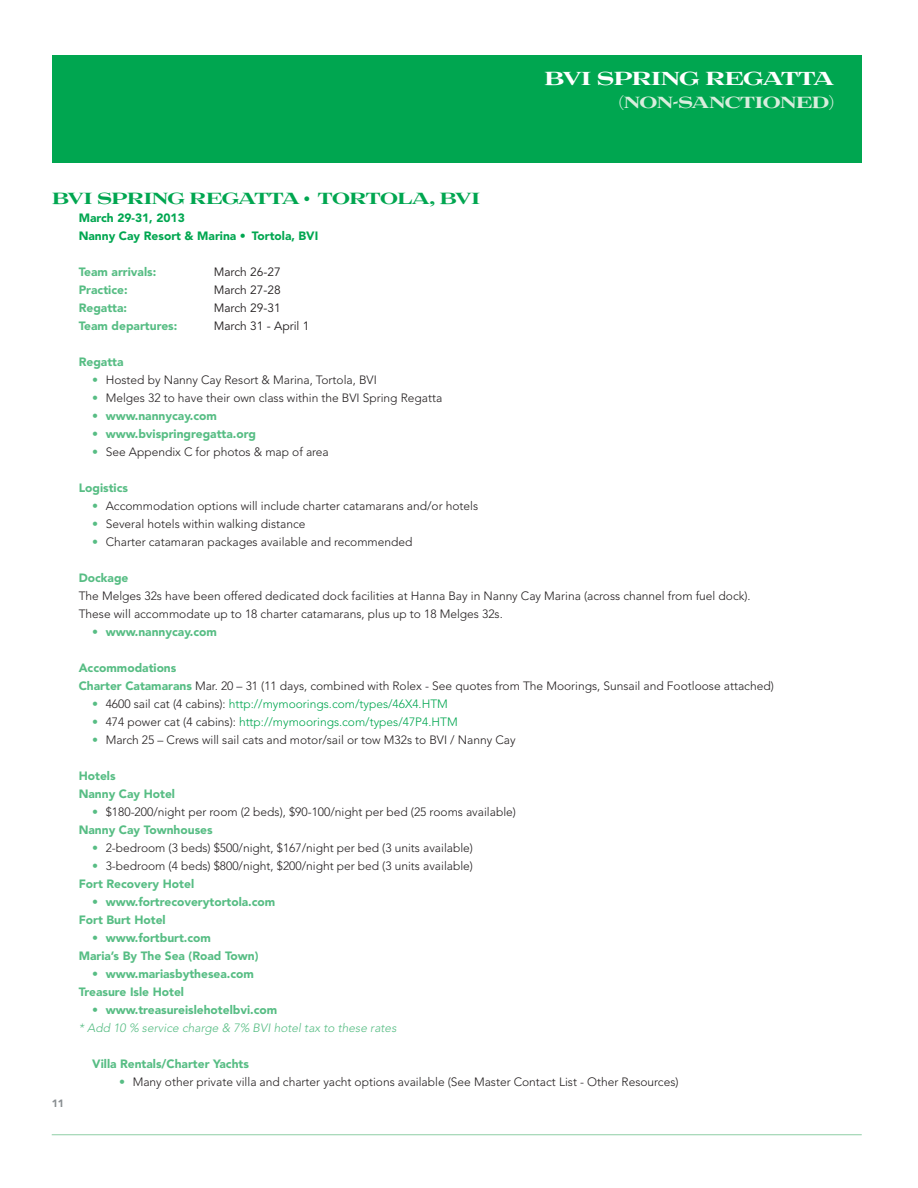
<style>
.page{position:relative;width:918px;height:1188px;background:#fff}
.page>*{position:absolute;margin:0;border:0;box-sizing:border-box;transform-origin:0 0}
.t1{font:21px "Luxury Diamond";letter-spacing:-.05em;color:#fff}
.t2{font:18px "Luxury Diamond";letter-spacing:-.06em;color:#00a650}
.t3{font:18px "Luxury Diamond";letter-spacing:-.065em;color:#d8eddd}
.t4{font:300 12px/18px "Avenir";color:#231f20}
.t5{font:900 12px/18px "Avenir";color:#57bd84}
.t6{font:300 12px "Avenir";color:#00a650}
.t7{font:900 12px/18px "Avenir";color:#00a650}
.t8{font:300 12px "Avenir";color:#57bd84}
.t9{font:12px "Avenir";color:#231f20}
.t10{font:900 10.5px "Avenir";color:#888d90}
.s1{color:#57bd84}
.s2{font-weight:900;color:#57bd84}
.s3{color:#231f20}
</style>
<div class="page">
<hr style="left:52px;top:1134px;width:810px;height:1px;background:#8fcea5">
<div style="left:52px;top:55px;width:810px;height:108px;background:#00a650"></div>
<h1 class="t1" style="left:544px;top:68px;width:292px">BVI SPRING REGATTA</h1>
<h2 class="t3" style="left:618px;top:93px;width:218px">(NON-SANCTIONED)</h2>
<h2 class="t2" style="left:52px;top:189px;width:430px">BVI SPRING REGATTA • TORTOLA, BVI</h2>
<p class="t7" style="left:79px;top:209px;width:241px">March 29-31, 2013<br>Nanny Cay Resort &amp; Marina • Tortola, BVI</p>
<p class="t5" style="left:79px;top:263px;width:79px">Team arrivals:</p>
<p class="t9" style="left:214px;top:265px;width:69px">March 26-27</p>
<p class="t5" style="left:79px;top:281px;width:50px">Practice:</p>
<p class="t9" style="left:214px;top:283px;width:69px">March 27-28</p>
<p class="t5" style="left:79px;top:299px;width:50px">Regatta:</p>
<p class="t9" style="left:214px;top:301px;width:69px">March 29-31</p>
<p class="t5" style="left:79px;top:317px;width:100px">Team departures:</p>
<p class="t9" style="left:214px;top:319px;width:97px">March 31 - April 1</p>
<p class="t5" style="left:79px;top:353px;width:46px">Regatta</p>
<p class="t4" style="left:92px;top:371px;width:286px"><span class="s1">•</span> Hosted by Nanny Cay Resort &amp; Marina, Tortola, BVI</p>
<p class="t4" style="left:92px;top:389px;width:351px"><span class="s1">•</span> Melges 32 to have their own class within the BVI Spring Regatta</p>
<p class="t5" style="left:92px;top:407px;width:126px">• www.nannycay.com</p>
<p class="t5" style="left:92px;top:425px;width:165px">• www.bvispringregatta.org</p>
<p class="t4" style="left:92px;top:443px;width:238px"><span class="s1">•</span> See Appendix C for photos &amp; map of area</p>
<p class="t5" style="left:79px;top:479px;width:51px">Logistics</p>
<p class="t4" style="left:92px;top:497px;width:387px"><span class="s1">•</span> Accommodation options will include charter catamarans and/or hotels</p>
<p class="t4" style="left:92px;top:515px;width:215px"><span class="s1">•</span> Several hotels within walking distance</p>
<p class="t4" style="left:92px;top:533px;width:322px"><span class="s1">•</span> Charter catamaran packages available and recommended</p>
<p class="t5" style="left:79px;top:569px;width:51px">Dockage</p>
<p class="t4" style="left:79px;top:587px;width:674px">The Melges 32s have been offered dedicated dock facilities at Hanna Bay in Nanny Cay Marina (across channel from fuel dock).<br>These will accommodate up to 18 charter catamarans, plus up to 18 Melges 32s.</p>
<p class="t5" style="left:92px;top:623px;width:126px">• www.nannycay.com</p>
<p class="t4" style="left:79px;top:659px;width:697px"><span class="s2">Accommodations<br>Charter Catamarans</span> Mar. 20 – 31 (11 days, combined with Rolex - See quotes from The Moorings, Sunsail and Footloose attached)</p>
<p class="t6" style="left:92px;top:697px;width:357px"><span class="s2">•</span> <span class="s3">4600 sail cat (4 cabins):</span> http://mymoorings.com/types/46X4.HTM</p>
<p class="t6" style="left:92px;top:715px;width:367px"><span class="s2">•</span> <span class="s3">474 power cat (4 cabins):</span> http://mymoorings.com/types/47P4.HTM</p>
<p class="t4" style="left:92px;top:731px;width:425px"><span class="s1">•</span> March 25 – Crews will sail cats and motor/sail or tow M32s to BVI / Nanny Cay</p>
<p class="t5" style="left:79px;top:767px;width:98px">Hotels<br>Nanny Cay Hotel</p>
<p class="t4" style="left:79px;top:803px;width:439px;text-indent:14px"><span class="s1">•</span> $180-200/night per room (2 beds), $90-100/night per bed (25 rooms available)<br><span class="s2">Nanny Cay Townhouses</span></p>
<p class="t4" style="left:92px;top:839px;width:382px"><span class="s1">•</span> 2-bedroom (3 beds) $500/night, $167/night per bed (3 units available)</p>
<p class="t4" style="left:79px;top:857px;width:396px;text-indent:14px"><span class="s1">•</span> 3-bedroom (4 beds) $800/night, $200/night per bed (3 units available)<br><span class="s2">Fort Recovery Hotel</span></p>
<p class="t5" style="left:79px;top:893px;width:198px;text-indent:14px">• www.fortrecoverytortola.com<br>Fort Burt Hotel</p>
<p class="t5" style="left:79px;top:929px;width:181px;text-indent:14px">• www.fortburt.com<br>Maria’s By The Sea (Road Town)</p>
<p class="t5" style="left:79px;top:965px;width:177px;text-indent:14px">• www.mariasbythesea.com<br>Treasure Isle Hotel</p>
<p class="t5" style="left:92px;top:1001px;width:186px">• www.treasureislehotelbvi.com</p>
<p class="t8" style="left:79px;top:1021px;width:321px">* Add 10 % service charge &amp; 7% BVI hotel tax to these rates</p>
<p class="t5" style="left:92px;top:1055px;width:158px">Villa Rentals/Charter Yachts</p>
<p class="t4" style="left:119px;top:1073px;width:561px"><span class="s2">•</span> Many other private villa and charter yacht options available (See Master Contact List - Other Resources)</p>
<p class="t10" style="left:52px;top:1097px;width:14px">11</p>
</div>
